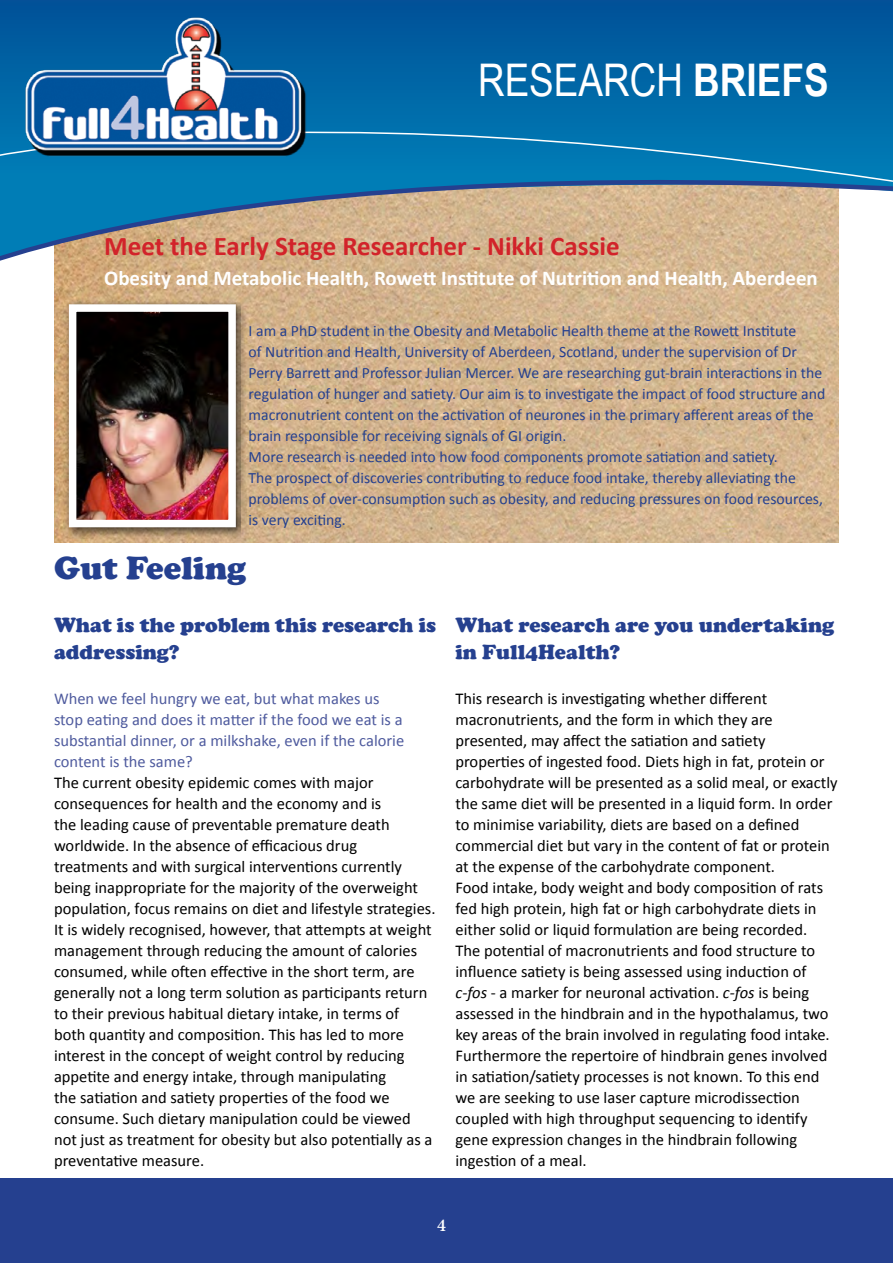
<style>
.page{position:relative;width:893px;height:1263px;background:#fff}
.page>*{position:absolute;margin:0;border:0;box-sizing:border-box;transform-origin:0 0}
.t1{font:45px "Arial Narrow";color:#fff}
.t2{font:900 33px "Cooper";color:#25408f}
.t3{font:700 27px "Calibri";color:#d2232a}
.t4{font:900 21px/27px "Cooper";color:#25408f}
.t5{font:700 21px "Calibri";color:#fff}
.t6{font:600 18px "Minion Pro";color:#fff}
.t7{font:16.5px/21px "Calibri";color:#000}
.t8{font:16.5px/21px "Calibri";color:#4f5b9e}
.t9{font:15.75px/21px "Calibri";color:#25408f}
.s1{font-weight:700}
.s2{font-style:italic}
</style>
<div class="page">
<div style="left:0;top:1178px;width:893px;height:85px;background:#25408f"></div>
<img style="left:54px;top:270px;width:785px;height:272px">
<svg style="left:0;top:0;width:893px;height:117px;background:#005ea1"></svg>
<div style="left:63px;top:299px;width:184px;height:240px;background:#000;opacity:.75"></div>
<img style="left:78px;top:313px;width:149px;height:205px">
<div style="left:69px;top:304px;width:167px;height:223px;border:8px solid #fff"></div>
<div style="left:0;top:117px;width:893px;height:54px;background:#0076b2"></div>
<svg style="left:0;top:171px;width:893px;height:99px;background:#96a49e"></svg>
<img style="left:12px;top:10px;width:306px;height:150px">
<h1 class="t1" style="left:478px;top:55px;width:352px">RESEARCH <span class="s1">BRIEFS</span></h1>
<h3 class="t3" style="left:104px;top:229px;width:517px">Meet the Early Stage Researcher - Nikki Cassie</h3>
<p class="t5" style="left:104px;top:265px;width:715px">Obesity and Metabolic Health, Rowett Institute of Nutrition and Health, Aberdeen</p>
<p class="t9" style="left:249px;top:319px;width:578px">I am a PhD student in the Obesity and Metabolic Health theme at the Rowett Institute<br>of Nutrition and Health, University of Aberdeen, Scotland, under the supervision of Dr Perry Barrett and Professor Julian Mercer. We are researching gut-brain interactions in the regulation of hunger and satiety. Our aim is to investigate the impact of food structure and macronutrient content on the activation of neurones in the primary afferent areas of the brain responsible for receiving signals of GI origin.<br>More research is needed into how food components promote satiation and satiety.<br>The prospect of discoveries contributing to reduce food intake, thereby alleviating the problems of over-consumption such as obesity, and reducing pressures on food resources, is very exciting.</p>
<h2 class="t2" style="left:54px;top:549px;width:194px">Gut Feeling</h2>
<p class="t4" style="left:54px;top:611px;width:384px">What is the problem this research is addressing?</p>
<p class="t8" style="left:54px;top:687px;width:352px">When we feel hungry we eat, but what makes us stop eating and does it matter if the food we eat is a substantial dinner, or a milkshake, even if the calorie content is the same?</p>
<p class="t7" style="left:54px;top:771px;width:383px">The current obesity epidemic comes with major consequences for health and the economy and is<br>the leading cause of preventable premature death worldwide. In the absence of efficacious drug treatments and with surgical interventions currently being inappropriate for the majority of the overweight population, focus remains on diet and lifestyle strategies.<br>It is widely recognised, however, that attempts at weight management through reducing the amount of calories consumed, while often effective in the short term, are generally not a long term solution as participants return to their previous habitual dietary intake, in terms of<br>both quantity and composition. This has led to more interest in the concept of weight control by reducing appetite and energy intake, through manipulating<br>the satiation and satiety properties of the food we consume. Such dietary manipulation could be viewed not just as treatment for obesity but also potentially as a preventative measure.</p>
<p class="t4" style="left:455px;top:611px;width:380px">What research are you undertaking in Full4Health?</p>
<p class="t7" style="left:455px;top:687px;width:384px">This research is investigating whether different macronutrients, and the form in which they are presented, may affect the satiation and satiety properties of ingested food. Diets high in fat, protein or carbohydrate will be presented as a solid meal, or exactly the same diet will be presented in a liquid form. In order to minimise variability, diets are based on a defined commercial diet but vary in the content of fat or protein at the expense of the carbohydrate component.<br>Food intake, body weight and body composition of rats fed high protein, high fat or high carbohydrate diets in either solid or liquid formulation are being recorded.<br>The potential of macronutrients and food structure to influence satiety is being assessed using induction of <span class="s2">c-fos</span> - a marker for neuronal activation. <span class="s2">c-fos</span> is being assessed in the hindbrain and in the hypothalamus, two key areas of the brain involved in regulating food intake.<br>Furthermore the repertoire of hindbrain genes involved in satiation/satiety processes is not known. To this end we are seeking to use laser capture microdissection coupled with high throughput sequencing to identify gene expression changes in the hindbrain following ingestion of a meal.</p>
<p class="t6" style="left:437px;top:1212px;width:10px">4</p>
</div>
